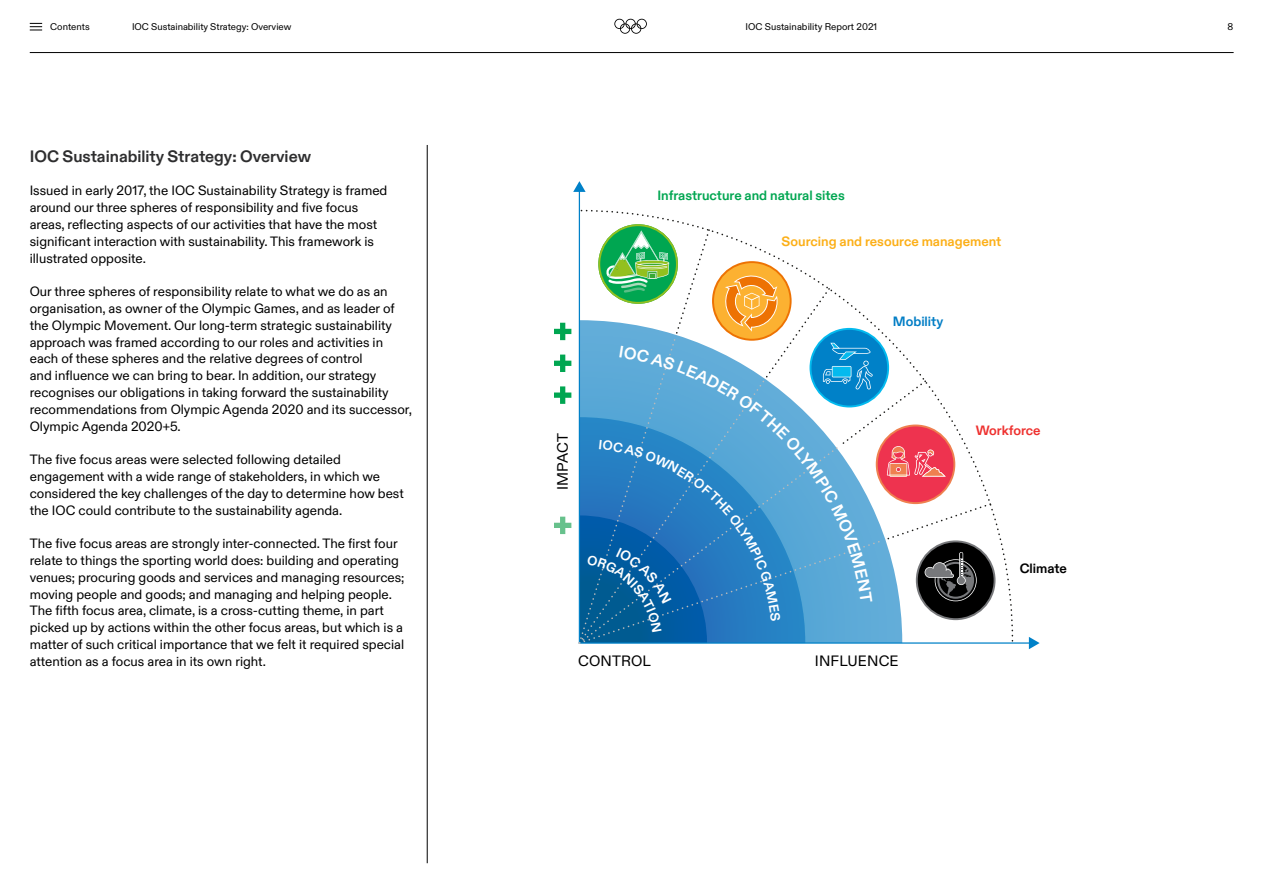
<style>
.page{position:relative;width:1263px;height:893px;background:#fff}
.page>*{position:absolute;margin:0;border:0;box-sizing:border-box;transform-origin:0 0}
.t1{font:700 16.5px "Olympic Sans";color:#2e2e2f}
.t2{font:15px "Olympic Sans";letter-spacing:.01em;color:#000}
.t3{font:13.5px/16.8px "Olympic Sans";color:#000}
.t4{font:700 13.5px "Olympic Sans";color:#fcaf17}
.t5{font:700 13.5px "Olympic Sans";color:#00a651}
.t6{font:700 13.5px "Olympic Sans";color:#ee312f}
.t7{font:700 13.5px "Olympic Sans";color:#007dc5}
.t8{font:700 13.5px "Olympic Sans";color:#000}
.t9{font:9.75px "Olympic Sans";color:#000}
</style>
<div class="page">
<hr style="left:427px;top:145px;width:1px;height:718px;background:#000">
<svg style="left:554px;top:323px;width:17px;height:17px"></svg>
<svg style="left:554px;top:355px;width:17px;height:17px"></svg>
<svg style="left:554px;top:386px;width:17px;height:18px"></svg>
<svg style="left:554px;top:517px;width:17px;height:17px"></svg>
<hr style="left:579px;top:642px;width:452px;height:2px;background:#0081c8">
<svg style="left:1029px;top:637px;width:11px;height:12px"></svg>
<hr style="left:579px;top:190px;width:1px;height:453px;background:#0081c8">
<svg style="left:573px;top:181px;width:13px;height:11px"></svg>
<hr style="left:30px;top:52px;width:1203px;height:1px;background:#000">
<svg style="left:614px;top:19px;width:33px;height:15px"></svg>
<svg style="left:30px;top:23px;width:12px;height:8px"></svg>
<svg style="left:578px;top:224px;width:414px;height:420px"></svg>
<p class="t9" style="left:50px;top:19px;width:41px">Contents</p>
<p class="t9" style="left:132px;top:19px;width:161px">IOC Sustainability Strategy: Overview</p>
<p class="t9" style="left:745px;top:19px;width:133px">IOC Sustainability Report 2021</p>
<p class="t9" style="left:1227px;top:19px;width:7px">8</p>
<p class="t1" style="left:30px;top:143px;width:283px">IOC Sustainability Strategy: Overview</p>
<p class="t3" style="left:30px;top:181px;width:359px">Issued in early 2017, the IOC Sustainability Strategy is framed around our three spheres of responsibility and five focus areas, reflecting aspects of our activities that have the most significant interaction with sustainability. This framework is illustrated opposite.</p>
<p class="t3" style="left:30px;top:282px;width:384px">Our three spheres of responsibility relate to what we do as an organisation, as owner of the Olympic Games, and as leader of the Olympic Movement. Our long-term strategic sustainability approach was framed according to our roles and activities in each of these spheres and the relative degrees of control<br>and influence we can bring to bear. In addition, our strategy recognises our obligations in taking forward the sustainability recommendations from Olympic Agenda 2020 and its successor, Olympic Agenda 2020+5.</p>
<p class="t3" style="left:30px;top:450px;width:375px">The five focus areas were selected following detailed engagement with a wide range of stakeholders, in which we considered the key challenges of the day to determine how best the IOC could contribute to the sustainability agenda.</p>
<p class="t3" style="left:30px;top:534px;width:376px">The five focus areas are strongly inter-connected. The first four relate to things the sporting world does: building and operating venues; procuring goods and services and managing resources; moving people and goods; and managing and helping people.<br>The fifth focus area, climate, is a cross-cutting theme, in part picked up by actions within the other focus areas, but which is a matter of such critical importance that we felt it required special attention as a focus area in its own right.</p>
<p class="t5" style="left:657px;top:185px;width:189px">Infrastructure and natural sites</p>
<p class="t4" style="left:782px;top:231px;width:221px">Sourcing and resource management</p>
<p class="t7" style="left:893px;top:311px;width:52px">Mobility</p>
<p class="t2" style="left:551px;top:490px;width:58px;rotate:-90deg">IMPACT</p>
<p class="t2" style="left:578px;top:649px;width:74px">CONTROL</p>
<p class="t2" style="left:815px;top:649px;width:85px">INFLUENCE</p>
<p class="t6" style="left:976px;top:420px;width:67px">Workforce</p>
<p class="t8" style="left:1020px;top:558px;width:49px">Climate</p>
</div>
